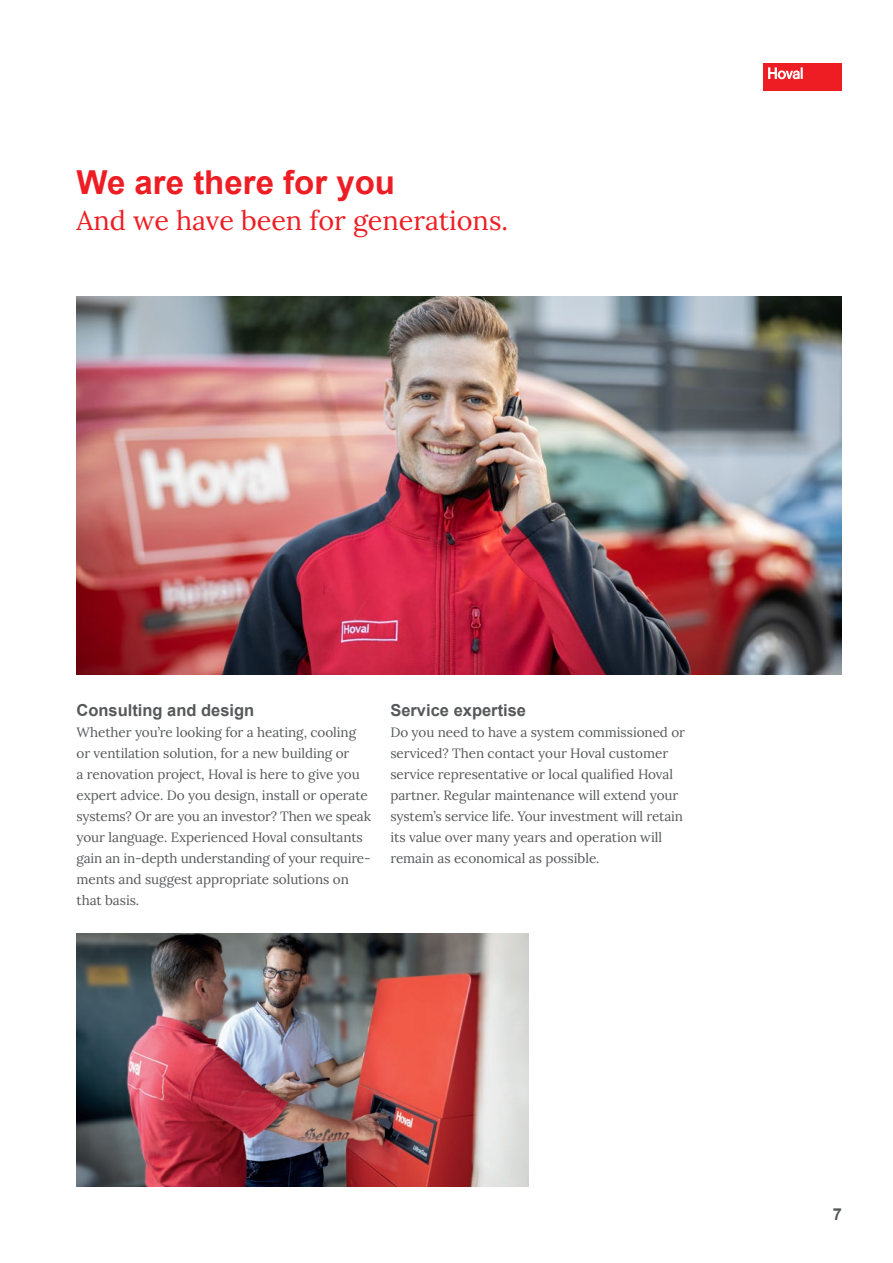
<style>
.page{position:relative;width:893px;height:1263px;background:#fff}
.page>*{position:absolute;margin:0;border:0;box-sizing:border-box;transform-origin:0 0}
.t1{font:700 33px "Arial";color:#ee1d23}
.t2{font:27px "Lora";color:#ee1d23}
.t3{font:700 16.5px "Arial";color:#57585a}
.t4{font:13.5px/21px "Lora";letter-spacing:-.005em;color:#57585a}
</style>
<div class="page">
<img style="left:77px;top:934px;width:451px;height:252px">
<img style="left:77px;top:296px;width:765px;height:378px">
<div style="left:763px;top:63px;width:79px;height:27px;background:#ee1d23"></div>
<svg style="left:768px;top:67px;width:35px;height:12px"></svg>
<h1 class="t1" style="left:77px;top:159px;width:320px">We are there for you</h1>
<h2 class="t2" style="left:77px;top:200px;width:433px">And we have been for generations.</h2>
<p class="t3" style="left:77px;top:699px;width:179px">Consulting and design</p>
<p class="t4" style="left:77px;top:721px;width:296px">Whether you’re looking for a heating, cooling or ventilation solution, for a new building or<br>a renovation project, Hoval is here to give you expert advice. Do you design, install or operate systems? Or are you an investor? Then we speak your language. Experienced Hoval consultants gain an in-depth understanding of your require‑ ments and suggest appropriate solutions on that basis.</p>
<p class="t3" style="left:390px;top:699px;width:137px">Service expertise</p>
<p class="t4" style="left:390px;top:721px;width:296px">Do you need to have a system commissioned or serviced? Then contact your Hoval customer service representative or local qualified Hoval partner. Regular maintenance will extend your system’s service life. Your investment will retain its value over many years and operation will remain as economical as possible.</p>
<p class="t3" style="left:833px;top:1203px;width:11px">7</p>
</div>
